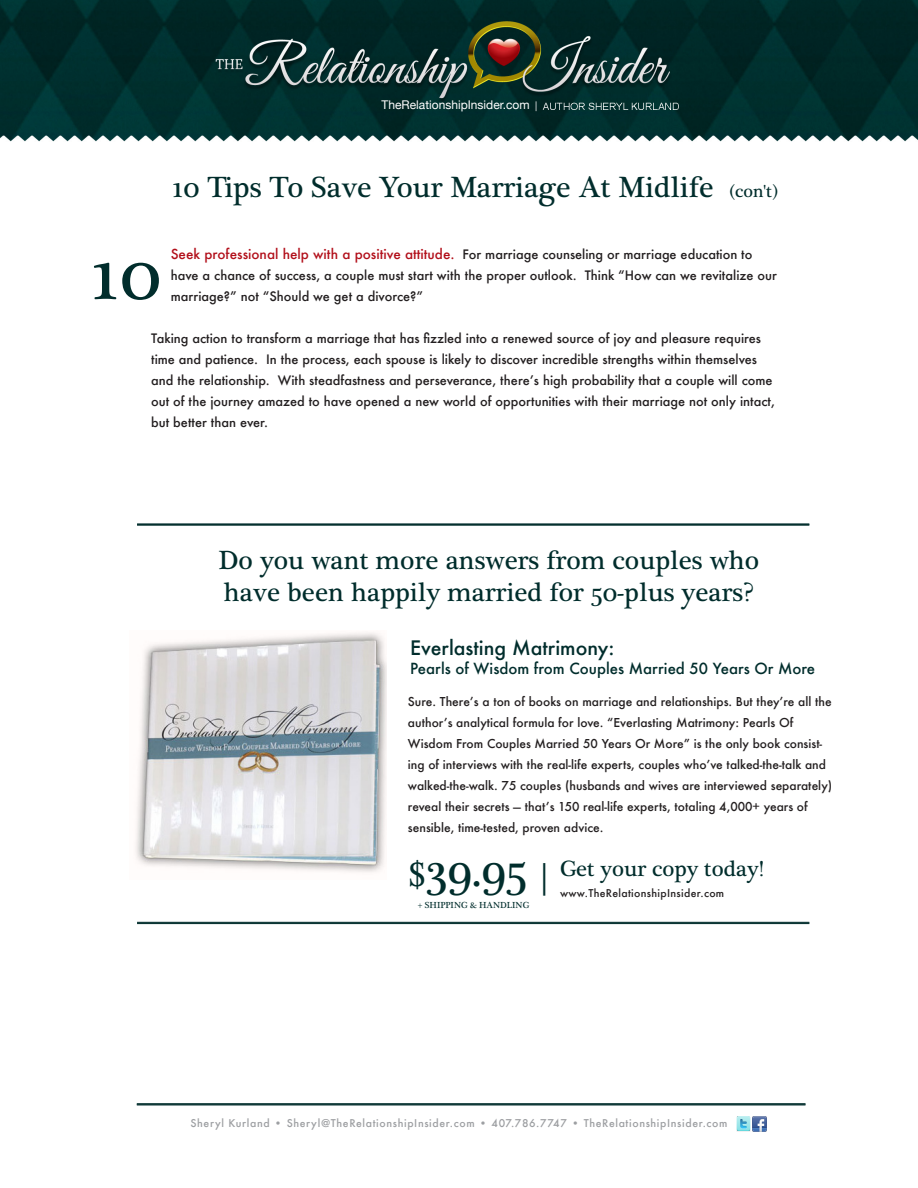
<style>
.page{position:relative;width:918px;height:1188px;background:#fff}
.page>*{position:absolute;margin:0;border:0;box-sizing:border-box;transform-origin:0 0}
.t1{font:77.4px "Plantagenet Cherokee";color:#012d2c}
.t2{font:49.5px "Plantagenet Cherokee";color:#012d2c}
.t3{font:30px "Plantagenet Cherokee";color:#012d2c}
.t4{font:27px/32.4px "Plantagenet Cherokee";color:#012d2c}
.t5{font:22.5px "Plantagenet Cherokee";color:#012d2c}
.t6{font:500 19.5px "Futura";color:#012d2c}
.t7{font:500 15px "Futura";color:#012d2c}
.t8{font:500 13.5px "Futura";color:#b2101b}
.t9{font:500 12.75px/21px "Futura";color:#231f20}
.t10{font:500 12px/21px "Futura";color:#231f20}
.t11{font:12px "Helvetica Neue";color:#fff}
.t12{font:500 10.5px "Futura";letter-spacing:.06em;color:#9d9fa2}
.t13{font:500 10.5px "Futura";letter-spacing:.03em;color:#231f20}
.t14{font:9px "Plantagenet Cherokee";color:#012d2c}
.s1{font-size:9.75px}
.s2{font-size:18px}
.s3{font-size:12.75px;color:#231f20}
.s4{font-size:35.7px}
.s5{font-size:33.9px}
</style>
<div class="page">
<img style="left:0;top:0;width:918px;height:142px">
<hr style="left:137px;top:1103px;width:668px;height:1px;background:#012d2c">
<hr style="left:137px;top:1104px;width:668px;height:1px;background:#012d2c">
<hr style="left:137px;top:1105px;width:668px;height:1px;background:#012d2c">
<hr style="left:137px;top:524px;width:672px;height:1px;background:#012d2c">
<hr style="left:137px;top:525px;width:672px;height:1px;background:#012d2c">
<hr style="left:137px;top:922px;width:672px;height:1px;background:#012d2c">
<hr style="left:137px;top:923px;width:672px;height:1px;background:#012d2c">
<img style="left:135px;top:632px;width:252px;height:241px">
<img style="left:736px;top:1116px;width:31px;height:15px">
<p class="t11" style="left:382px;top:95px;width:157px">TheRelationshipInsider.com <span class="s1">|</span></p>
<p class="t3" style="left:172px;top:170px;width:608px">10 Tips To Save Your Marriage At Midlife <span class="s2">(con't)</span></p>
<p class="t8" style="left:171px;top:245px;width:583px">Seek professional help with a positive attitude. <span class="s3">For marriage counseling or marriage education to</span></p>
<p class="t9" style="left:171px;top:265px;width:608px">have a chance of success, a couple must start with the proper outlook. Think “How can we revitalize our marriage?” not “Should we get a divorce?”</p>
<p class="t9" style="left:151px;top:328px;width:625px">Taking action to transform a marriage that has fizzled into a renewed source of joy and pleasure requires time and patience. In the process, each spouse is likely to discover incredible strengths within themselves and the relationship. With steadfastness and perseverance, there’s high probability that a couple will come out of the journey amazed to have opened a new world of opportunities with their marriage not only intact, but better than ever.</p>
<p class="t1" style="left:91px;top:228px;width:72px">10</p>
<p class="t4" style="left:219px;top:544px;width:542px">Do you want more answers from couples who have been happily married for 50-plus years?</p>
<p class="t6" style="left:410px;top:634px;width:206px">Everlasting Matrimony:</p>
<p class="t7" style="left:410px;top:658px;width:407px">Pearls of Wisdom from Couples Married 50 Years Or More</p>
<p class="t10" style="left:408px;top:691px;width:426px">Sure. There’s a ton of books on marriage and relationships. But they’re all the author’s analytical formula for love. “Everlasting Matrimony: Pearls Of Wisdom From Couples Married 50 Years Or More” is the only book consist&shy;ing of interviews with the real-life experts, couples who’ve talked-the-talk and walked-the-walk. 75 couples (husbands and wives are interviewed separately) reveal their secrets — that’s 150 real-life experts, totaling 4,000+ years of sensible, time-tested, proven advice.</p>
<p class="t5" style="left:560px;top:856px;width:205px">Get your copy today!</p>
<p class="t13" style="left:560px;top:886px;width:166px">www.TheRelationshipInsider.com</p>
<p class="t2" style="left:408px;top:841px;width:142px"><span class="s4">$</span>39.95 <span class="s5">|</span></p>
<p class="t14" style="left:418px;top:900px;width:113px">+ SHIPPING &amp; HANDLING</p>
<p class="t12" style="left:190px;top:1116px;width:539px">Sheryl Kurland • Sheryl@TheRelationshipInsider.com • 407.786.7747 • TheRelationshipInsider.com</p>
</div>
